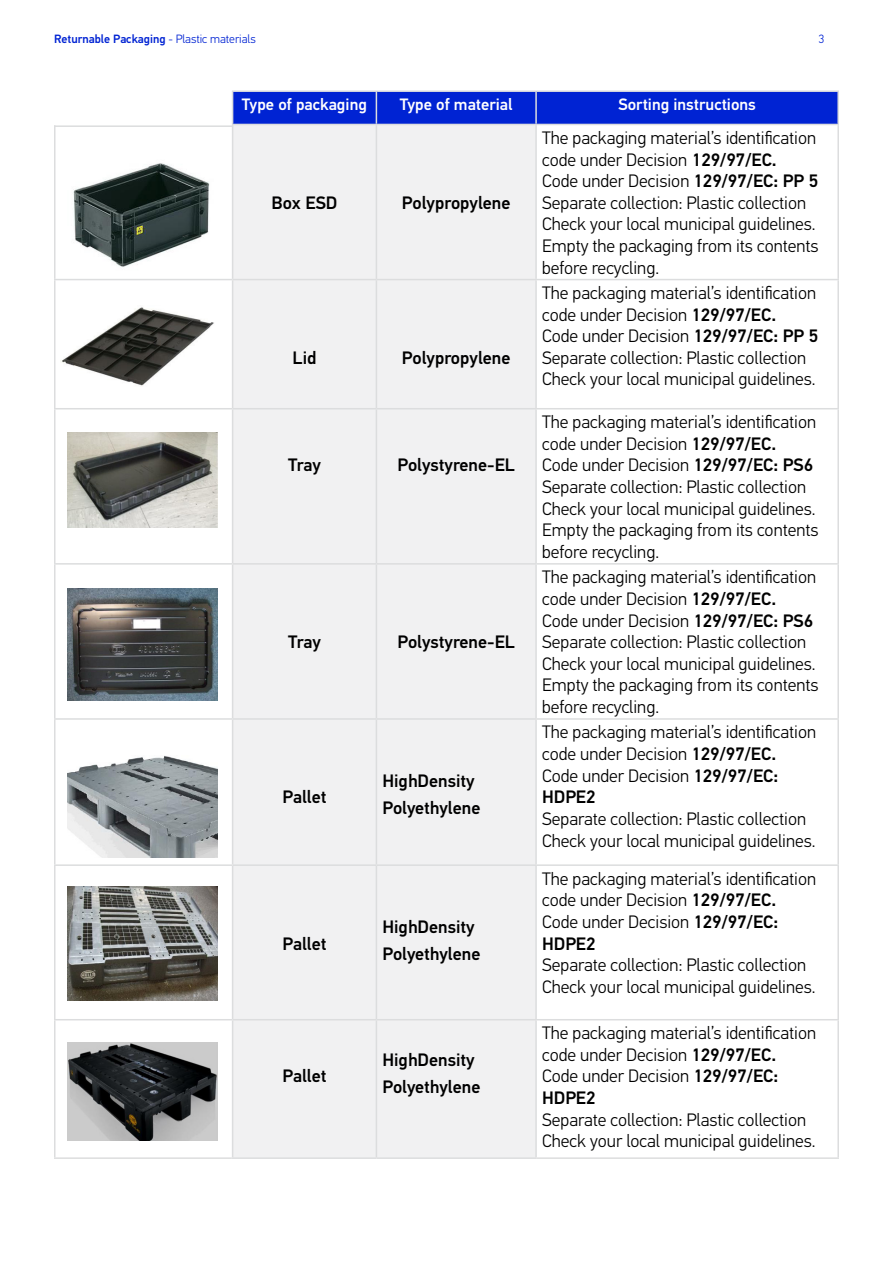
<style>
.page{position:relative;width:893px;height:1263px;background:#fff}
.page>*{position:absolute;margin:0;border:0;box-sizing:border-box;transform-origin:0 0}
.t1{font:300 18px/21.6px "Hella DIN Universal";color:#000}
.t2{font:500 18px/27px "Hella DIN Universal";color:#000}
.t3{font:500 16.5px "Hella DIN Universal";color:#fff}
.t4{font:500 12px "Hella DIN Universal";color:#0023d3}
.t5{font:300 12px "Hella DIN Universal";color:#0023d3}
.s1{font-weight:300}
.s2{font-weight:500}
</style>
<div class="page">
<div style="left:233px;top:92px;width:604px;height:32px;background:#0023d3"></div>
<div style="left:233px;top:125px;width:302px;height:1032px;background:#f1f1f2"></div>
<hr style="left:837px;top:125px;width:2px;height:154px;background:#dcddde">
<hr style="left:54px;top:409px;width:2px;height:154px;background:#dcddde">
<hr style="left:837px;top:565px;width:2px;height:153px;background:#dcddde">
<hr style="left:54px;top:1020px;width:2px;height:137px;background:#dcddde">
<hr style="left:837px;top:1020px;width:2px;height:137px;background:#dcddde">
<hr style="left:54px;top:1157px;width:178px;height:2px;background:#dcddde">
<hr style="left:537px;top:1157px;width:302px;height:2px;background:#dcddde">
<hr style="left:535px;top:1020px;width:2px;height:137px;background:#dcddde">
<hr style="left:376px;top:1157px;width:161px;height:2px;background:#dcddde">
<hr style="left:837px;top:866px;width:2px;height:153px;background:#dcddde">
<hr style="left:536px;top:1019px;width:303px;height:1px;background:#dcddde">
<hr style="left:536px;top:718px;width:303px;height:2px;background:#dcddde">
<hr style="left:535px;top:720px;width:2px;height:144px;background:#dcddde">
<hr style="left:837px;top:720px;width:2px;height:144px;background:#dcddde">
<hr style="left:536px;top:864px;width:303px;height:2px;background:#dcddde">
<hr style="left:535px;top:409px;width:2px;height:154px;background:#dcddde">
<hr style="left:837px;top:409px;width:2px;height:154px;background:#dcddde">
<hr style="left:536px;top:563px;width:303px;height:2px;background:#dcddde">
<hr style="left:536px;top:279px;width:303px;height:1px;background:#dcddde">
<hr style="left:837px;top:280px;width:2px;height:128px;background:#dcddde">
<hr style="left:536px;top:408px;width:303px;height:1px;background:#dcddde">
<hr style="left:535px;top:125px;width:2px;height:154px;background:#dcddde">
<hr style="left:376px;top:279px;width:160px;height:1px;background:#dcddde">
<hr style="left:535px;top:280px;width:2px;height:128px;background:#dcddde">
<hr style="left:376px;top:408px;width:160px;height:1px;background:#dcddde">
<hr style="left:233px;top:563px;width:143px;height:2px;background:#dcddde">
<hr style="left:376px;top:563px;width:160px;height:2px;background:#dcddde">
<hr style="left:535px;top:565px;width:2px;height:153px;background:#dcddde">
<hr style="left:233px;top:718px;width:143px;height:2px;background:#dcddde">
<hr style="left:376px;top:718px;width:160px;height:2px;background:#dcddde">
<hr style="left:233px;top:864px;width:143px;height:2px;background:#dcddde">
<hr style="left:376px;top:864px;width:160px;height:2px;background:#dcddde">
<hr style="left:535px;top:866px;width:2px;height:153px;background:#dcddde">
<hr style="left:233px;top:1019px;width:143px;height:1px;background:#dcddde">
<hr style="left:376px;top:1019px;width:160px;height:1px;background:#dcddde">
<hr style="left:54px;top:280px;width:2px;height:128px;background:#dcddde">
<hr style="left:54px;top:408px;width:179px;height:1px;background:#dcddde">
<hr style="left:54px;top:563px;width:179px;height:2px;background:#dcddde">
<hr style="left:54px;top:565px;width:2px;height:153px;background:#dcddde">
<hr style="left:54px;top:125px;width:2px;height:154px;background:#dcddde">
<hr style="left:54px;top:279px;width:179px;height:1px;background:#dcddde">
<hr style="left:54px;top:718px;width:179px;height:2px;background:#dcddde">
<hr style="left:54px;top:720px;width:2px;height:144px;background:#dcddde">
<hr style="left:54px;top:864px;width:179px;height:2px;background:#dcddde">
<hr style="left:54px;top:866px;width:2px;height:153px;background:#dcddde">
<hr style="left:54px;top:1019px;width:179px;height:1px;background:#dcddde">
<hr style="left:536px;top:90px;width:303px;height:2px;background:#dcddde">
<hr style="left:837px;top:92px;width:2px;height:32px;background:#dcddde">
<hr style="left:536px;top:124px;width:303px;height:1px;background:#dcddde">
<hr style="left:232px;top:125px;width:1px;height:154px;background:#dcddde">
<hr style="left:376px;top:125px;width:1px;height:154px;background:#dcddde">
<hr style="left:377px;top:90px;width:159px;height:2px;background:#dcddde">
<hr style="left:535px;top:92px;width:2px;height:32px;background:#dcddde">
<hr style="left:377px;top:124px;width:159px;height:1px;background:#dcddde">
<hr style="left:232px;top:90px;width:145px;height:2px;background:#dcddde">
<hr style="left:232px;top:92px;width:1px;height:32px;background:#dcddde">
<hr style="left:376px;top:92px;width:1px;height:32px;background:#dcddde">
<hr style="left:232px;top:124px;width:145px;height:1px;background:#dcddde">
<hr style="left:233px;top:279px;width:143px;height:1px;background:#dcddde">
<hr style="left:232px;top:280px;width:1px;height:128px;background:#dcddde">
<hr style="left:376px;top:280px;width:1px;height:128px;background:#dcddde">
<hr style="left:233px;top:408px;width:143px;height:1px;background:#dcddde">
<hr style="left:232px;top:409px;width:1px;height:154px;background:#dcddde">
<hr style="left:376px;top:409px;width:1px;height:154px;background:#dcddde">
<hr style="left:232px;top:565px;width:1px;height:153px;background:#dcddde">
<hr style="left:376px;top:565px;width:1px;height:153px;background:#dcddde">
<hr style="left:232px;top:720px;width:1px;height:144px;background:#dcddde">
<hr style="left:376px;top:720px;width:1px;height:144px;background:#dcddde">
<hr style="left:232px;top:866px;width:1px;height:153px;background:#dcddde">
<hr style="left:376px;top:866px;width:1px;height:153px;background:#dcddde">
<hr style="left:232px;top:1020px;width:1px;height:137px;background:#dcddde">
<hr style="left:376px;top:1020px;width:1px;height:137px;background:#dcddde">
<hr style="left:232px;top:1157px;width:144px;height:2px;background:#dcddde">
<img style="left:61px;top:307px;width:153px;height:79px">
<hr style="left:54px;top:125px;width:179px;height:2px;background:#dcddde">
<img style="left:73px;top:163px;width:137px;height:104px">
<img style="left:67px;top:432px;width:151px;height:95px">
<img style="left:67px;top:589px;width:151px;height:111px">
<img style="left:67px;top:756px;width:151px;height:101px">
<img style="left:67px;top:886px;width:151px;height:114px">
<img style="left:67px;top:1042px;width:151px;height:98px">
<p class="t4" style="left:54px;top:32px;width:203px">Returnable Packaging <span class="s1">- Plastic materials</span></p>
<p class="t5" style="left:819px;top:32px;width:7px">3</p>
<p class="t3" style="left:242px;top:93px;width:127px">Type of packaging</p>
<p class="t3" style="left:400px;top:93px;width:114px">Type of material</p>
<p class="t3" style="left:618px;top:93px;width:139px">Sorting instructions</p>
<p class="t2" style="left:272px;top:191px;width:67px">Box ESD</p>
<p class="t2" style="left:402px;top:191px;width:110px">Polypropylene</p>
<p class="t2" style="left:293px;top:346px;width:25px">Lid</p>
<p class="t2" style="left:402px;top:346px;width:110px">Polypropylene</p>
<p class="t2" style="left:288px;top:453px;width:34px">Tray</p>
<p class="t2" style="left:397px;top:453px;width:119px">Polystyrene-EL</p>
<p class="t2" style="left:288px;top:630px;width:34px">Tray</p>
<p class="t2" style="left:397px;top:630px;width:119px">Polystyrene-EL</p>
<p class="t2" style="left:282px;top:785px;width:45px">Pallet</p>
<p class="t2" style="left:282px;top:931px;width:45px">Pallet</p>
<p class="t2" style="left:282px;top:1064px;width:45px">Pallet</p>
<p class="t2" style="left:382px;top:769px;width:100px">HighDensity<br>Polyethylene</p>
<p class="t2" style="left:382px;top:915px;width:100px">HighDensity<br>Polyethylene</p>
<p class="t2" style="left:382px;top:1048px;width:100px">HighDensity<br>Polyethylene</p>
<p class="t1" style="left:542px;top:128px;width:278px">The packaging material’s identification code under Decision <span class="s2">129/97/EC.<br></span>Code under Decision <span class="s2">129/97/EC: PP 5<br></span>Separate collection: Plastic collection Check your local municipal guidelines.<br>Empty the packaging from its contents before recycling.</p>
<p class="t1" style="left:542px;top:283px;width:278px">The packaging material’s identification code under Decision <span class="s2">129/97/EC.<br></span>Code under Decision <span class="s2">129/97/EC: PP 5<br></span>Separate collection: Plastic collection Check your local municipal guidelines.</p>
<p class="t1" style="left:542px;top:412px;width:278px">The packaging material’s identification code under Decision <span class="s2">129/97/EC.<br></span>Code under Decision <span class="s2">129/97/EC: PS6<br></span>Separate collection: Plastic collection Check your local municipal guidelines.<br>Empty the packaging from its contents before recycling.</p>
<p class="t1" style="left:542px;top:568px;width:278px">The packaging material’s identification code under Decision <span class="s2">129/97/EC.<br></span>Code under Decision <span class="s2">129/97/EC: PS6<br></span>Separate collection: Plastic collection Check your local municipal guidelines.<br>Empty the packaging from its contents before recycling.</p>
<p class="t1" style="left:542px;top:723px;width:276px">The packaging material’s identification code under Decision <span class="s2">129/97/EC.<br></span>Code under Decision <span class="s2">129/97/EC:<br>HDPE2</span></p>
<p class="t1" style="left:542px;top:809px;width:275px">Separate collection: Plastic collection<br>Check your local municipal guidelines.</p>
<p class="t1" style="left:542px;top:869px;width:276px">The packaging material’s identification code under Decision <span class="s2">129/97/EC.<br></span>Code under Decision <span class="s2">129/97/EC:<br>HDPE2</span></p>
<p class="t1" style="left:542px;top:955px;width:275px">Separate collection: Plastic collection<br>Check your local municipal guidelines.</p>
<p class="t1" style="left:542px;top:1023px;width:276px">The packaging material’s identification code under Decision <span class="s2">129/97/EC.<br></span>Code under Decision <span class="s2">129/97/EC:<br>HDPE2</span></p>
<p class="t1" style="left:542px;top:1110px;width:275px">Separate collection: Plastic collection<br>Check your local municipal guidelines.</p>
</div>
